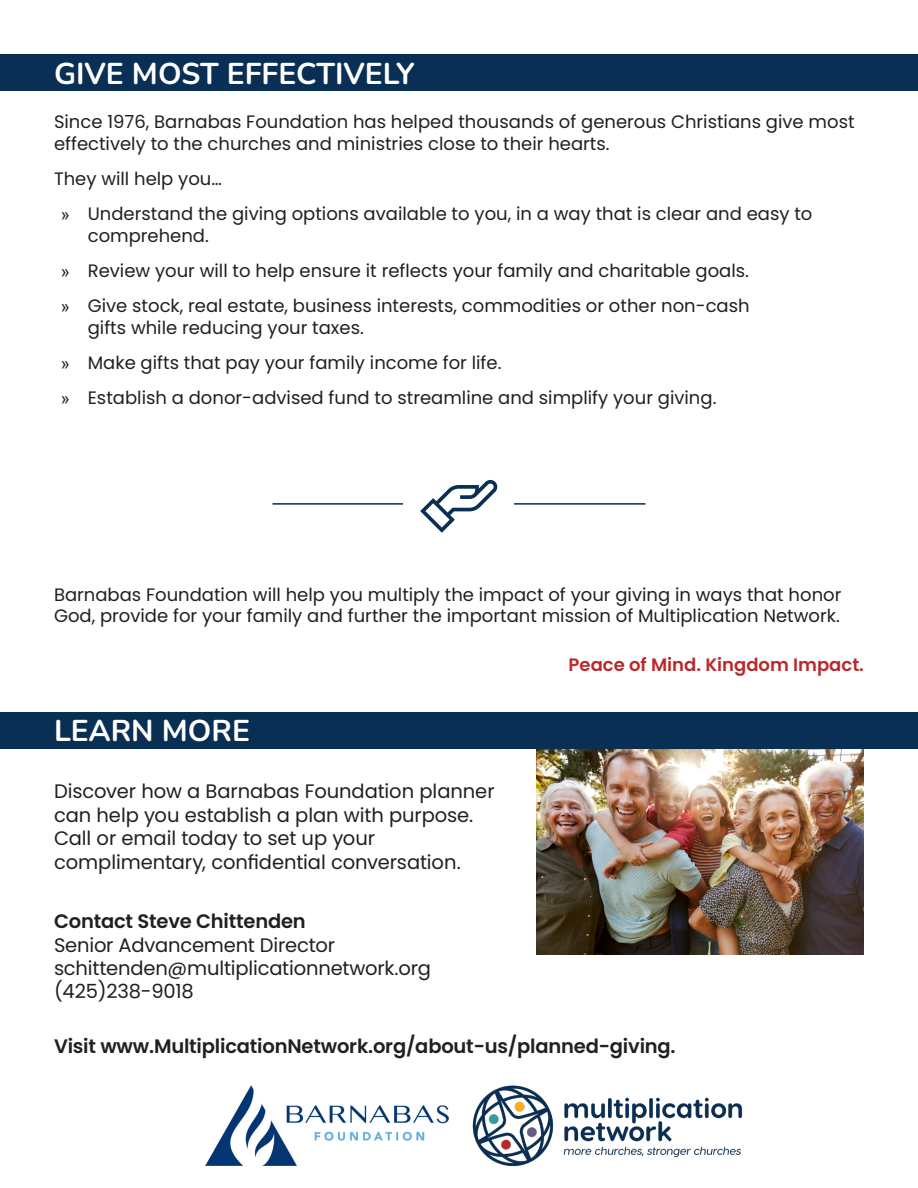
<style>
.page{position:relative;width:918px;height:1188px;background:#fff}
.page>*{position:absolute;margin:0;border:0;box-sizing:border-box;transform-origin:0 0}
.t1{font:200 30px "Nunito";color:#fff}
.Large_Copy{font:19.5px/23.4px "Poppins";letter-spacing:-.01em;color:#231f20}
.t2{font:600 19.5px "Poppins";letter-spacing:-.01em;color:#231f20}
.Larger_Summary{font:18px/21.6px "Poppins";color:#231f20}
.Larger_Summary-2{font:600 18px "Poppins";color:#b9292c}
.s1{font-family:"Arial";font-size:16.5px}
</style>
<div class="page">
<img style="left:536px;top:749px;width:328px;height:206px">
<div style="left:0;top:54px;width:918px;height:37px;background:#0a2f54"></div>
<div style="left:0;top:712px;width:918px;height:37px;background:#0a2f54"></div>
<img style="left:472px;top:1085px;width:271px;height:82px">
<img style="left:206px;top:1085px;width:242px;height:80px">
<hr style="left:273px;top:503px;width:372px;height:2px;background:#0a2f54">
<div style="left:404px;top:473px;width:110px;height:61px;background:#fff"></div>
<svg style="left:420px;top:480px;width:77px;height:53px"></svg>
<p class="t1" style="left:54px;top:53px;width:362px">GIVE MOST EFFECTIVELY</p>
<p class="Larger_Summary" style="left:54px;top:111px;width:802px">Since 1976, Barnabas Foundation has helped thousands of generous Christians give most effectively to the churches and ministries close to their hearts.</p>
<p class="Larger_Summary" style="left:54px;top:168px;width:169px">They will help you…</p>
<p class="Larger_Summary" style="left:88px;top:203px;width:726px;text-indent:-27px"><span class="s1">»</span> Understand the giving options available to you, in a way that is clear and easy to comprehend.</p>
<p class="Larger_Summary" style="left:61px;top:260px;width:690px"><span class="s1">»</span> Review your will to help ensure it reflects your family and charitable goals.</p>
<p class="Larger_Summary" style="left:88px;top:295px;width:663px;text-indent:-27px"><span class="s1">»</span> Give stock, real estate, business interests, commodities or other non-cash gifts while reducing your taxes.</p>
<p class="Larger_Summary" style="left:61px;top:352px;width:442px"><span class="s1">»</span> Make gifts that pay your family income for life.</p>
<p class="Larger_Summary" style="left:61px;top:387px;width:657px"><span class="s1">»</span> Establish a donor-advised fund to streamline and simplify your giving.</p>
<p class="Larger_Summary" style="left:54px;top:584px;width:789px">Barnabas Foundation will help you multiply the impact of your giving in ways that honor<br>God, provide for your family and further the important mission of Multiplication Network.</p>
<p class="Larger_Summary-2" style="left:569px;top:654px;width:297px">Peace of Mind. Kingdom Impact.</p>
<p class="t1" style="left:54px;top:710px;width:197px">LEARN MORE</p>
<p class="Large_Copy" style="left:54px;top:780px;width:442px">Discover how a Barnabas Foundation planner can help you establish a plan with purpose.<br>Call or email today to set up your complimentary, confidential conversation.</p>
<p class="t2" style="left:54px;top:910px;width:253px">Contact Steve Chittenden</p>
<p class="Large_Copy" style="left:54px;top:933px;width:283px">Senior Advancement Director</p>
<p class="Large_Copy" style="left:54px;top:957px;width:378px">schittenden@multiplicationnetwork.org</p>
<p class="Large_Copy" style="left:54px;top:980px;width:141px">(425)238-9018</p>
<p class="t2" style="left:54px;top:1035px;width:623px">Visit www.MultiplicationNetwork.org/about-us/planned-giving.</p>
</div>
